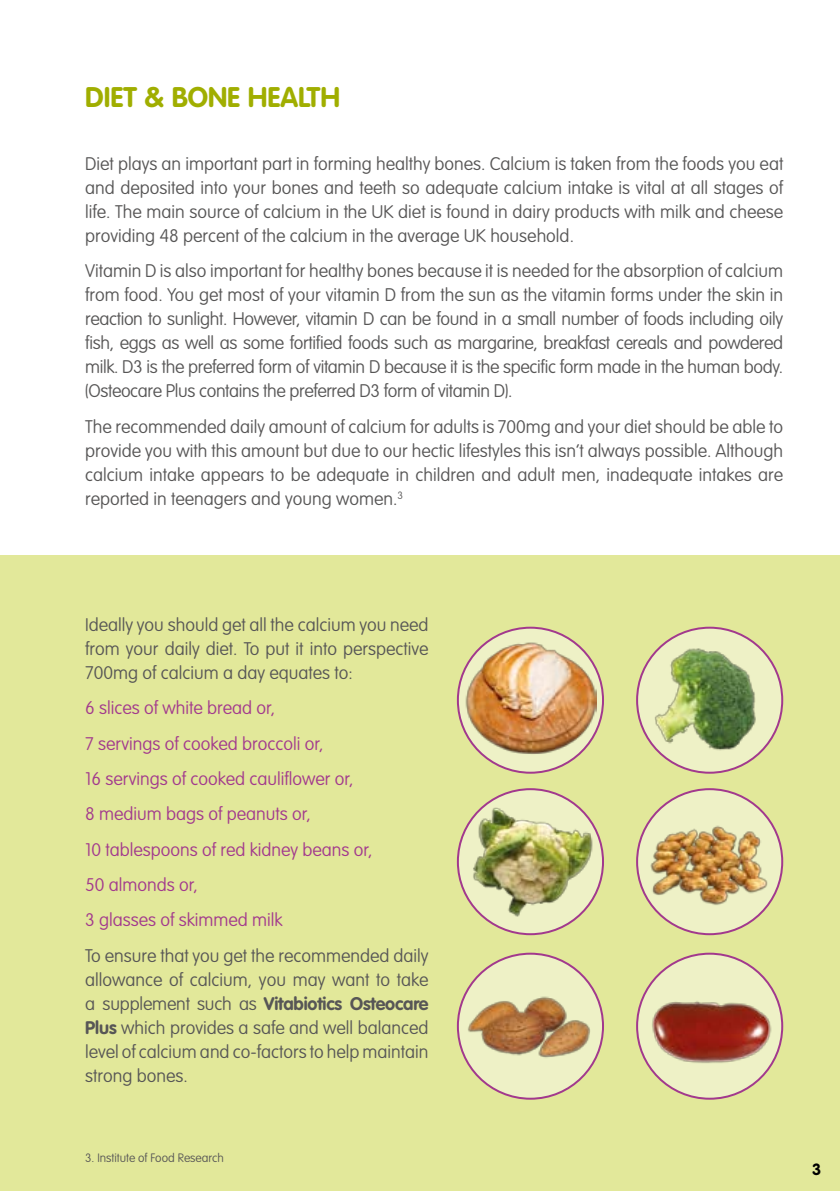
<style>
.page{position:relative;width:840px;height:1191px;background:#fff}
.page>*{position:absolute;margin:0;border:0;box-sizing:border-box;transform-origin:0 0}
.t1{font:700 28px "VAG Rounded";color:#a0ae00}
.t2{font:100 18px/24px "VAG Rounded";color:#575656;text-align:justify}
.t3{font:100 18px/35.4px "VAG Rounded";color:#a2398d}
.t4{font:700 16px "VAG Rounded";color:#000}
.t5{font:100 12px "VAG Rounded";color:#575656}
.s1{font-weight:700}
</style>
<div class="page">
<div style="left:0;top:556px;width:839px;height:635px;background:#e2e89a"></div>
<div style="left:636px;top:789px;width:145px;height:145px;background:#eef1c6;border-radius:50%"></div>
<img style="left:636px;top:808px;width:140px;height:107px">
<svg style="left:457px;top:627px;width:145px;height:145px;background:#e1d3bb"></svg>
<img style="left:463px;top:640px;width:133px;height:120px">
<div style="left:636px;top:627px;width:145px;height:145px;background:#eef1c6;border-radius:50%"></div>
<img style="left:654px;top:648px;width:105px;height:103px">
<svg style="left:457px;top:789px;width:145px;height:145px;background:#e3d6bd"></svg>
<img style="left:463px;top:803px;width:134px;height:117px">
<div style="left:457px;top:953px;width:145px;height:145px;background:#eef1c6;border-radius:50%"></div>
<img style="left:458px;top:988px;width:142px;height:81px">
<div style="left:636px;top:953px;width:145px;height:145px;background:#eef1c6;border-radius:50%"></div>
<img style="left:650px;top:988px;width:128px;height:84px">
<h1 class="t1" style="left:85px;top:81px;width:14px">Diet</h1>
<h1 class="t1" style="left:144px;top:81px;width:180px">&amp; Bone Health</h1>
<p class="t2" style="left:85px;top:152px;width:699px">Diet plays an important part in forming healthy bones. Calcium is taken from the foods you eat and deposited into your bones and teeth so adequate calcium intake is vital at all stages of life. The main source of calcium in the UK diet is found in dairy products with milk and cheese providing 48 percent of the calcium in the average UK household.</p>
<p class="t2" style="left:85px;top:259px;width:699px">Vitamin D is also important for healthy bones because it is needed for the absorption of calcium from food. You get most of your vitamin D from the sun as the vitamin forms under the skin in reaction to sunlight. However, vitamin D can be found in a small number of foods including oily fish, eggs as well as some fortified foods such as margarine, breakfast cereals and powdered milk. D3 is the preferred form of vitamin D because it is the specific form made in the human body. (Osteocare Plus contains the preferred D3 form of vitamin D).</p>
<p class="t2" style="left:85px;top:414px;width:699px">The recommended daily amount of calcium for adults is 700mg and your diet should be able to provide you with this amount but due to our hectic lifestyles this isn’t always possible. Although calcium intake appears to be adequate in children and adult men, inadequate intakes are reported in teenagers and young women.<sup>3</sup></p>
<p class="t2" style="left:85px;top:612px;width:345px">Ideally you should get all the calcium you need from your daily diet. To put it into perspective 700mg of calcium a day equates to:</p>
<p class="t3" style="left:85px;top:690px;width:289px">6 slices of white bread or,<br>7 servings of cooked broccoli or,<br>16 servings of cooked cauliflower or,<br>8 medium bags of peanuts or,<br>10 tablespoons of red kidney beans or,<br>50 almonds or,<br>3 glasses of skimmed milk</p>
<p class="t2" style="left:85px;top:943px;width:345px">To ensure that you get the recommended daily allowance of calcium, you may want to take a supplement such as <span class="s1">Vitabiotics Osteocare Plus</span> which provides a safe and well balanced level of calcium and co-factors to help maintain strong bones.</p>
<p class="t5" style="left:85px;top:1150px;width:140px">3. Institute of Food Research</p>
<p class="t4" style="left:811px;top:1160px;width:11px">3</p>
</div>
